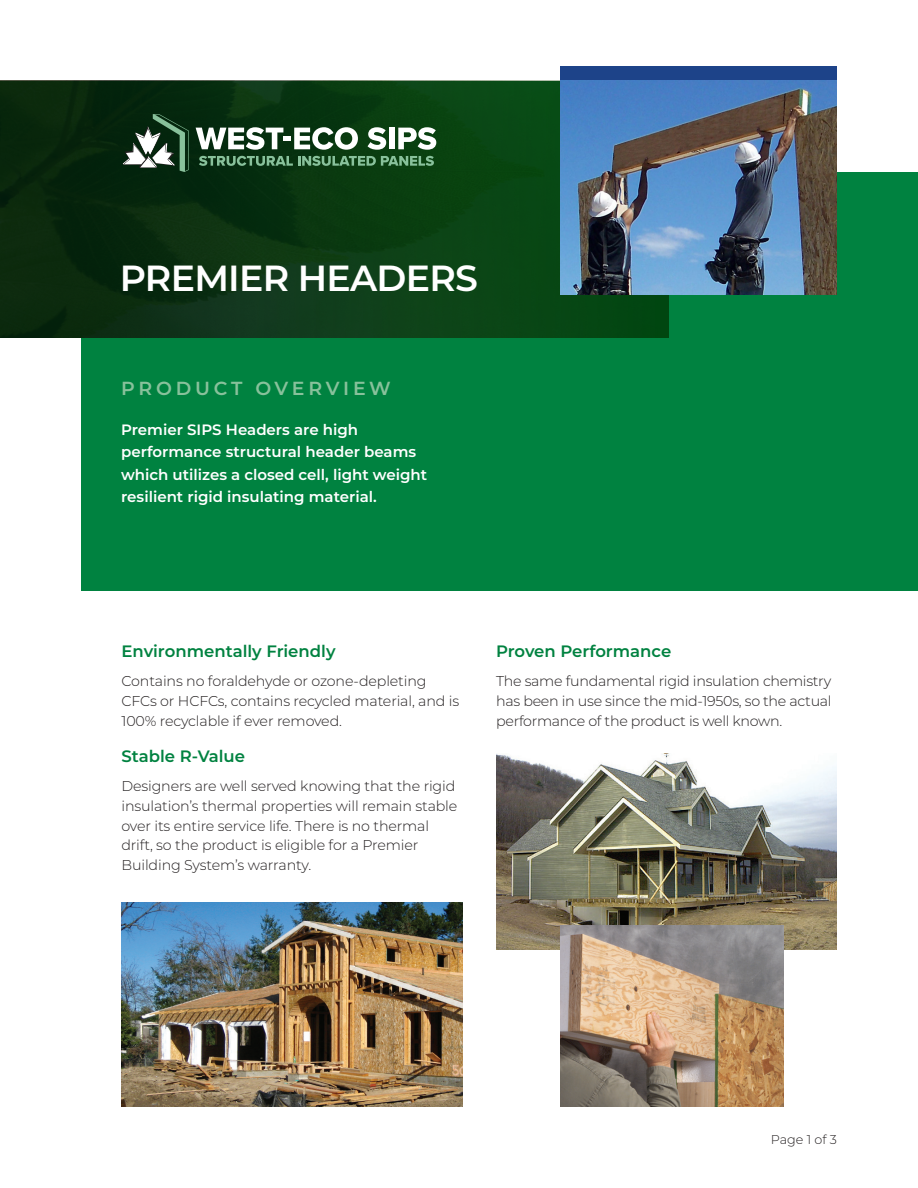
<style>
.page{position:relative;width:918px;height:1188px;background:#fff}
.page>*{position:absolute;margin:0;border:0;box-sizing:border-box;transform-origin:0 0}
.PBS_SUB{font:600 36.3px "Montserrat";letter-spacing:-.02em;color:#fff}
.PBS_SUB-2{font:600 18.9px "Montserrat";letter-spacing:.2em;color:#88c19b}
.PSIPS_Data_Sheet_-_S{font:600 16.5px "Montserrat";color:#008240}
.Body_Text_Bullets_WH{font:600 15px/22.5px "Montserrat";color:#fff}
.PSIPS_Data_Sheet_-_B{font:300 14.25px/20px "Montserrat";letter-spacing:-.01em;color:#231f20}
.t1{font:300 12.75px "Montserrat";color:#231f20}
</style>
<div class="page">
<div style="left:81px;top:172px;width:837px;height:419px;background:#008240"></div>
<div style="left:0;top:81px;width:668px;height:256px;background:linear-gradient(to bottom,#05250b,#0c2c12)"></div>
<div style="left:240px;top:81px;width:428px;height:256px;background:linear-gradient(to right,#0f3615,#044b12)"></div>
<div style="left:560px;top:67px;width:277px;height:22px;background:#1d4389"></div>
<img style="left:560px;top:81px;width:277px;height:213px">
<img style="left:496px;top:753px;width:341px;height:196px">
<img style="left:122px;top:902px;width:340px;height:205px">
<img style="left:560px;top:926px;width:224px;height:181px">
<svg style="left:196px;top:127px;width:162px;height:23px"></svg>
<svg style="left:368px;top:127px;width:18px;height:23px"></svg>
<div style="left:389px;top:128px;width:5px;height:21px;background:#fff"></div>
<svg style="left:398px;top:127px;width:38px;height:23px"></svg>
<svg style="left:199px;top:156px;width:235px;height:10px;background:#4a7e57"></svg>
<svg style="left:123px;top:114px;width:66px;height:58px"></svg>
<p class="PBS_SUB" style="left:120px;top:252px;width:360px">PREMIER HEADERS</p>
<p class="PBS_SUB-2" style="left:121px;top:375px;width:271px">PRODUCT OVERVIEW</p>
<p class="Body_Text_Bullets_WH" style="left:121px;top:417px;width:307px">Premier SIPS Headers are high performance structural header beams which utilizes a closed cell, light weight resilient rigid insulating material.</p>
<p class="PSIPS_Data_Sheet_-_S" style="left:122px;top:640px;width:216px">Environmentally Friendly</p>
<p class="PSIPS_Data_Sheet_-_B" style="left:122px;top:671px;width:339px">Contains no foraldehyde or ozone-depleting<br>CFCs or HCFCs, contains recycled material, and is<br>100% recyclable if ever removed.</p>
<p class="PSIPS_Data_Sheet_-_S" style="left:122px;top:744px;width:125px">Stable R-Value</p>
<p class="PSIPS_Data_Sheet_-_B" style="left:122px;top:775px;width:337px">Designers are well served knowing that the rigid insulation’s thermal properties will remain stable over its entire service life. There is no thermal drift, so the product is eligible for a Premier Building System’s warranty.</p>
<p class="PSIPS_Data_Sheet_-_S" style="left:496px;top:640px;width:177px">Proven Performance</p>
<p class="PSIPS_Data_Sheet_-_B" style="left:496px;top:671px;width:337px;text-align:justify">The same fundamental rigid insulation chemistry has been in use since the mid-1950s, so the actual performance of the product is well known.</p>
<p class="t1" style="left:771px;top:1131px;width:68px">Page 1 of 3</p>
</div>
